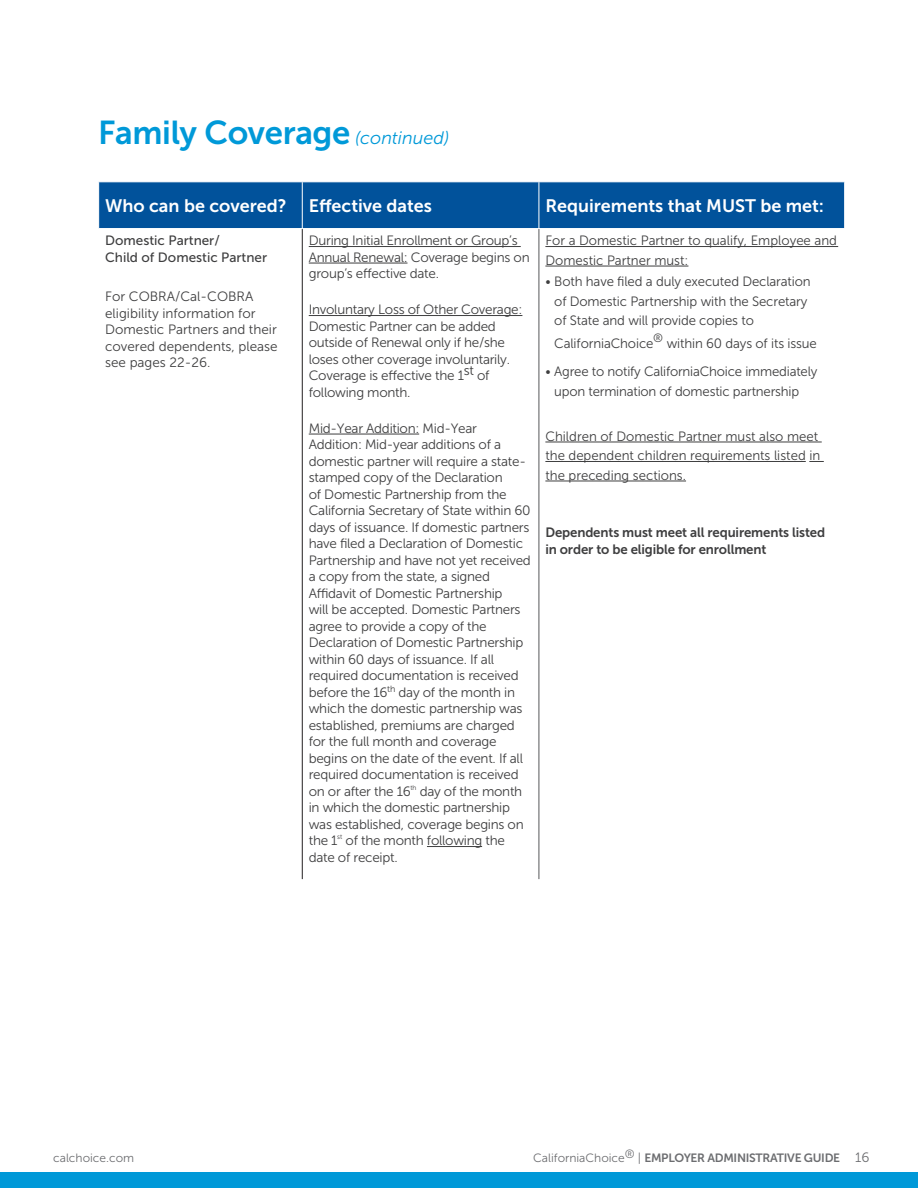
<style>
.page{position:relative;width:918px;height:1188px;background:#fff}
.page>*{position:absolute;margin:0;border:0;box-sizing:border-box;transform-origin:0 0}
.t1{font:33px "Museo Sans 700";letter-spacing:-.01em;color:#0099d8}
.Table_Header{font:18px "Museo Sans 700";color:#fff}
.SUBHEADERS_CCBlue_70{font:13.5px/16.5px "Museo Sans 300";letter-spacing:-.02em;color:#3e3e3f}
.Body_10_pt{font:13.5px/19.5px "Museo Sans 300";letter-spacing:-.01em;color:#3e3e3f}
.Body_10_pt-2{font:13.5px/16.5px "Museo Sans 700";letter-spacing:-.01em;color:#3e3e3f}
.SUBHEADERS_CCBlue_70-2{font:13.5px/19.5px "Museo Sans 300";color:#3e3e3f}
.Table_Copy{font:13.5px/16.5px "Museo Sans 500";color:#3e3e3f}
.t2{font:13.5px "Museo Sans 300";color:#6c6d70}
.t3{font:12px "Museo Sans 700";letter-spacing:-.025em;color:#6c6d70}
.t4{font:12px "Museo Sans 300";color:#6c6d70}
.s1{font-family:"Museo Sans 300";font-style:italic;font-size:18px}
.s2{font-family:"Museo Sans 300"}
</style>
<div class="page">
<div style="left:0;top:1173px;width:918px;height:15px;background:#0099d8"></div>
<div style="left:99px;top:182px;width:745px;height:46px;background:#01529b"></div>
<svg style="left:301px;top:229px;width:538px;height:650px"></svg>
<hr style="left:302px;top:229px;width:1px;height:650px;background:#231f20">
<hr style="left:539px;top:229px;width:1px;height:650px;background:#57585a">
<hr style="left:302px;top:182px;width:1px;height:46px;background:#fff">
<hr style="left:539px;top:182px;width:1px;height:46px;background:#fff">
<hr style="left:309px;top:246px;width:212px;height:1px;background:#3e3e3f">
<hr style="left:309px;top:263px;width:99px;height:1px;background:#3e3e3f">
<hr style="left:309px;top:315px;width:213px;height:1px;background:#3e3e3f">
<hr style="left:309px;top:434px;width:110px;height:1px;background:#3e3e3f">
<hr style="left:427px;top:846px;width:55px;height:1px;background:#3e3e3f">
<hr style="left:545px;top:246px;width:293px;height:1px;background:#3e3e3f">
<hr style="left:545px;top:266px;width:143px;height:1px;background:#3e3e3f">
<hr style="left:545px;top:442px;width:277px;height:1px;background:#3e3e3f">
<hr style="left:545px;top:461px;width:261px;height:1px;background:#3e3e3f">
<svg style="left:809px;top:461px;width:15px;height:1px"></svg>
<hr style="left:545px;top:481px;width:141px;height:1px;background:#3e3e3f">
<p class="t1" style="left:98px;top:114px;width:352px">Family Coverage <span class="s1">(continued)</span></p>
<p class="Table_Header" style="left:105px;top:196px;width:183px">Who can be covered?</p>
<p class="Table_Header" style="left:309px;top:196px;width:125px">Effective dates</p>
<p class="Table_Header" style="left:545px;top:196px;width:280px">Requirements that MUST be met:</p>
<p class="Table_Copy" style="left:105px;top:232px;width:164px">Domestic Partner/<br>Child of Domestic Partner</p>
<p class="Body_10_pt" style="left:105px;top:289px;width:174px;line-height:16.5px">For COBRA/Cal-COBRA eligibility information for<br>Domestic Partners and their covered dependents, please see pages 22-26.</p>
<p class="SUBHEADERS_CCBlue_70" style="left:309px;top:232px;width:222px">During Initial Enrollment or Group’s<br>Annual Renewal: Coverage begins on group’s effective date.</p>
<p class="SUBHEADERS_CCBlue_70" style="left:309px;top:301px;width:215px">Involuntary Loss of Other Coverage:<br>Domestic Partner can be added outside of Renewal only if he/she loses other coverage involuntarily.<br>Coverage is effective the 1st of following month.</p>
<p class="SUBHEADERS_CCBlue_70" style="left:309px;top:420px;width:224px">Mid-Year Addition: Mid-Year Addition: Mid-year additions of a domestic partner will require a state&shy;stamped copy of the Declaration<br>of Domestic Partnership from the California Secretary of State within 60 days of issuance. If domestic partners have filed a Declaration of Domestic Partnership and have not yet received a copy from the state, a signed Affidavit of Domestic Partnership<br>will be accepted. Domestic Partners agree to provide a copy of the Declaration of Domestic Partnership within 60 days of issuance. If all required documentation is received before the 16<sup>th</sup> day of the month in which the domestic partnership was established, premiums are charged for the full month and coverage begins on the date of the event. If all required documentation is received on or after the 16<sup>th</sup> day of the month in which the domestic partnership was established, coverage begins on the 1<sup>st</sup> of the month following the date of receipt.</p>
<p class="SUBHEADERS_CCBlue_70-2" style="left:545px;top:231px;width:293px">For a Domestic Partner to qualify, Employee and<br>Domestic Partner must:</p>
<p class="Body_10_pt" style="left:554px;top:272px;width:258px;text-indent:-9px">• Both have filed a duly executed Declaration of Domestic Partnership with the Secretary of State and will provide copies to</p>
<p class="Body_10_pt" style="left:554px;top:334px;width:264px">CaliforniaChoice<sup>®</sup> within 60 days of its issue</p>
<p class="Body_10_pt" style="left:554px;top:362px;width:265px;text-indent:-9px">• Agree to notify CaliforniaChoice immediately upon termination of domestic partnership</p>
<p class="Body_10_pt" style="left:545px;top:426px;width:276px">Children of Domestic Partner must also meet the dependent children requirements listed in the preceding sections.</p>
<p class="Body_10_pt-2" style="left:545px;top:524px;width:281px">Dependents must meet all requirements listed in order to be eligible for enrollment</p>
<p class="t4" style="left:53px;top:1152px;width:82px">calchoice.com</p>
<p class="t3" style="left:533px;top:1151px;width:308px"><span class="s2">CaliforniaChoice</span><sup>®</sup> <span class="s2">|</span> EMPLOYER ADMINISTRATIVE GUIDE</p>
<p class="t2" style="left:855px;top:1150px;width:16px">16</p>
</div>
